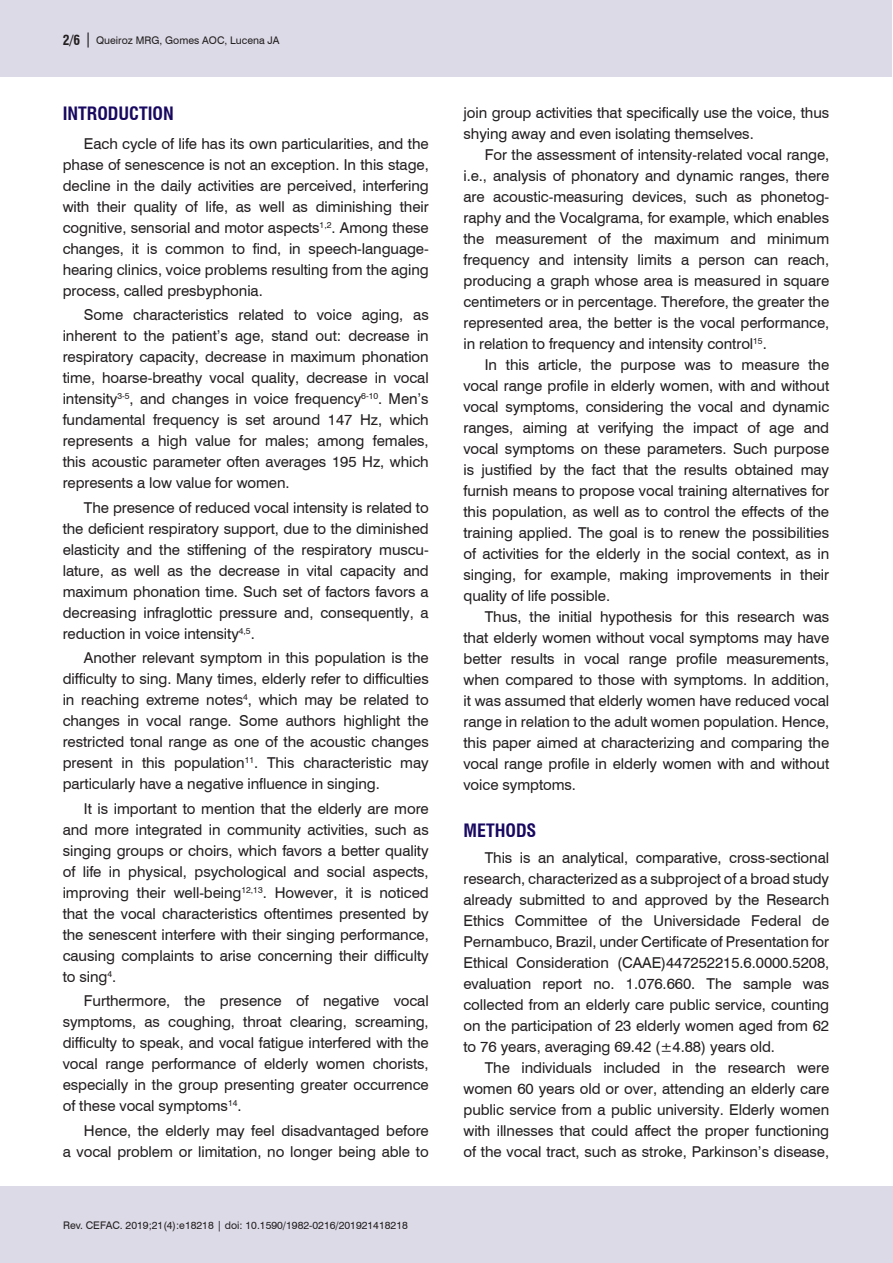
<style>
.page{position:relative;width:893px;height:1263px;background:#fff}
.page>*{position:absolute;margin:0;border:0;box-sizing:border-box;transform-origin:0 0}
.Nivel_1{font:700 condensed 18px "Swiss 721 BT";color:#18085f}
.Corpo_do_texto_INGL{font:15px/21px "Swiss 721 BT";letter-spacing:-.005em;color:#231f20;text-align:justify}
.t1{font:10.5px "Swiss 721 BT";color:#231f20}
.s1{font-weight:700;font-stretch:condensed;font-size:13.5px}
.s2{font-size:15px}
</style>
<div class="page">
<div style="left:0;top:1186px;width:892px;height:77px;background:#dcdae7"></div>
<div style="left:0;top:0;width:892px;height:77px;background:#dcdae7"></div>
<p class="t1" style="left:63px;top:33px;width:218px"><span class="s1">2/6</span> <span class="s2">|</span> Queiroz MRG, Gomes AOC, Lucena JA</p>
<p class="Nivel_1" style="left:63px;top:103px;width:113px">INTRODUCTION</p>
<p class="Corpo_do_texto_INGL" style="left:63px;top:132px;width:368px;text-indent:21px">Each cycle of life has its own particularities, and the phase of senescence is not an exception. In this stage, decline in the daily activities are perceived, interfering with their quality of life, as well as diminishing their cognitive, sensorial and motor aspects<sup>1,2</sup>. Among these changes, it is common to find, in speech-language&shy;hearing clinics, voice problems resulting from the aging process, called presbyphonia.</p>
<p class="Corpo_do_texto_INGL" style="left:63px;top:304px;width:368px;text-indent:21px">Some characteristics related to voice aging, as inherent to the patient’s age, stand out: decrease in respiratory capacity, decrease in maximum phonation time, hoarse-breathy vocal quality, decrease in vocal intensity<sup>3-5</sup>, and changes in voice frequency<sup>6-10</sup>. Men’s fundamental frequency is set around 147 Hz, which represents a high value for males; among females, this acoustic parameter often averages 195 Hz, which represents a low value for women.</p>
<p class="Corpo_do_texto_INGL" style="left:63px;top:496px;width:368px;text-indent:21px">The presence of reduced vocal intensity is related to the deficient respiratory support, due to the diminished elasticity and the stiffening of the respiratory muscu&shy;lature, as well as the decrease in vital capacity and maximum phonation time. Such set of factors favors a decreasing infraglottic pressure and, consequently, a reduction in voice intensity<sup>4,5</sup>.</p>
<p class="Corpo_do_texto_INGL" style="left:63px;top:647px;width:368px;text-indent:21px">Another relevant symptom in this population is the difficulty to sing. Many times, elderly refer to difficulties in reaching extreme notes<sup>4</sup>, which may be related to changes in vocal range. Some authors highlight the restricted tonal range as one of the acoustic changes present in this population<sup>11</sup>. This characteristic may particularly have a negative influence in singing.</p>
<p class="Corpo_do_texto_INGL" style="left:63px;top:797px;width:368px;text-indent:21px">It is important to mention that the elderly are more and more integrated in community activities, such as singing groups or choirs, which favors a better quality of life in physical, psychological and social aspects, improving their well-being<sup>12,13</sup>. However, it is noticed that the vocal characteristics oftentimes presented by the senescent interfere with their singing performance, causing complaints to arise concerning their difficulty to sing<sup>4</sup>.</p>
<p class="Corpo_do_texto_INGL" style="left:63px;top:990px;width:368px;text-indent:21px">Furthermore, the presence of negative vocal symptoms, as coughing, throat clearing, screaming, difficulty to speak, and vocal fatigue interfered with the vocal range performance of elderly women chorists, especially in the group presenting greater occurrence of these vocal symptoms<sup>14</sup>.</p>
<p class="Corpo_do_texto_INGL" style="left:63px;top:1119px;width:368px;text-align:right">Hence, the elderly may feel disadvantaged before<br>a vocal problem or limitation, no longer being able to</p>
<p class="t1" style="left:63px;top:1218px;width:346px">Rev. CEFAC. 2019;21(4):e18218 | doi: 10.1590/1982-0216/201921418218</p>
<p class="Corpo_do_texto_INGL" style="left:463px;top:101px;width:367px">join group activities that specifically use the voice, thus shying away and even isolating themselves.</p>
<p class="Corpo_do_texto_INGL" style="left:463px;top:143px;width:367px;text-indent:21px">For the assessment of intensity-related vocal range, i.e., analysis of phonatory and dynamic ranges, there are acoustic-measuring devices, such as phonetog&shy;raphy and the Vocalgrama, for example, which enables the measurement of the maximum and minimum frequency and intensity limits a person can reach, producing a graph whose area is measured in square centimeters or in percentage. Therefore, the greater the represented area, the better is the vocal performance, in relation to frequency and intensity control<sup>15</sup>.</p>
<p class="Corpo_do_texto_INGL" style="left:463px;top:353px;width:367px;text-indent:21px">In this article, the purpose was to measure the vocal range profile in elderly women, with and without vocal symptoms, considering the vocal and dynamic ranges, aiming at verifying the impact of age and vocal symptoms on these parameters. Such purpose is justified by the fact that the results obtained may furnish means to propose vocal training alternatives for this population, as well as to control the effects of the training applied. The goal is to renew the possibilities of activities for the elderly in the social context, as in singing, for example, making improvements in their quality of life possible.</p>
<p class="Corpo_do_texto_INGL" style="left:463px;top:606px;width:367px;text-indent:21px">Thus, the initial hypothesis for this research was that elderly women without vocal symptoms may have better results in vocal range profile measurements, when compared to those with symptoms. In addition, it was assumed that elderly women have reduced vocal range in relation to the adult women population. Hence, this paper aimed at characterizing and comparing the vocal range profile in elderly women with and without voice symptoms.</p>
<p class="Nivel_1" style="left:463px;top:820px;width:74px">METHODS</p>
<p class="Corpo_do_texto_INGL" style="left:463px;top:846px;width:367px;text-indent:21px">This is an analytical, comparative, cross-sectional research, characterized as a subproject of a broad study already submitted to and approved by the Research Ethics Committee of the Universidade Federal de Pernambuco, Brazil, under Certificate of Presentation for Ethical Consideration (CAAE)447252215.6.0000.5208, evaluation report no. 1.076.660. The sample was collected from an elderly care public service, counting on the participation of 23 elderly women aged from 62 to 76 years, averaging 69.42 (±4.88) years old.</p>
<p class="Corpo_do_texto_INGL" style="left:463px;top:1056px;width:367px;text-indent:21px">The individuals included in the research were women 60 years old or over, attending an elderly care public service from a public university. Elderly women with illnesses that could affect the proper functioning of the vocal tract, such as stroke, Parkinson’s disease,</p>
</div>
